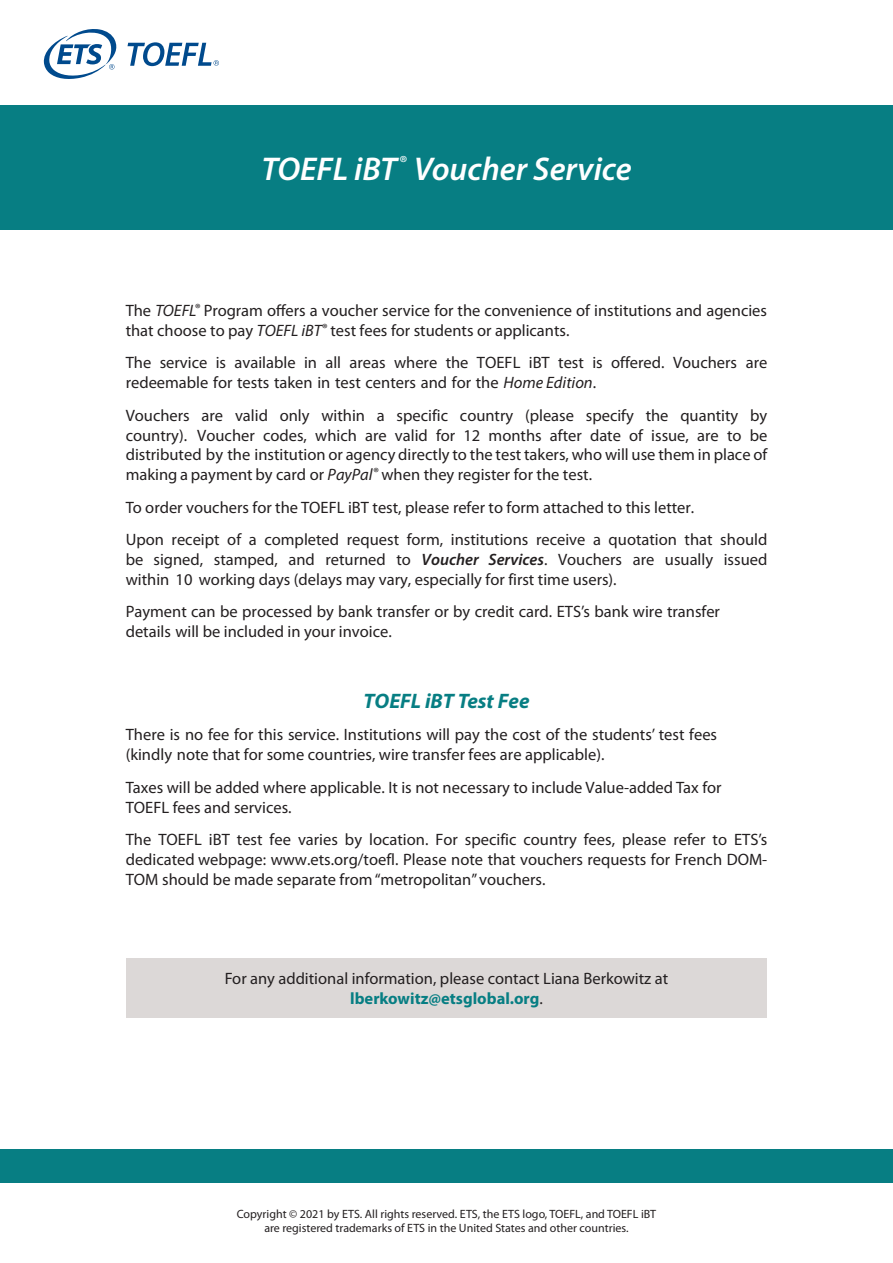
<style>
.page{position:relative;width:893px;height:1263px;background:#fff}
.page>*{position:absolute;margin:0;border:0;box-sizing:border-box;transform-origin:0 0}
.t1{font:italic 600 33px "Myriad Pro";color:#fff}
.t2{font:italic 700 21px "Myriad Pro";color:#077e83}
.t3{font:16.5px/19.8px "Myriad Pro";color:#231f20}
.t4{font:12px/14.4px "Myriad Pro";color:#231f20;text-align:center}
.s1{font-style:italic}
.s2{font-weight:600;font-style:italic}
.s3{font-weight:700;color:#077e83}
</style>
<div class="page">
<div style="left:126px;top:958px;width:640px;height:60px;background:#dcd8d7"></div>
<div style="left:0;top:1149px;width:893px;height:34px;background:#077e83"></div>
<svg style="left:44px;top:29px;width:73px;height:50px"></svg>
<svg style="left:128px;top:42px;width:91px;height:24px"></svg>
<div style="left:0;top:105px;width:893px;height:125px;background:#077e83"></div>
<p class="t1" style="left:261px;top:148px;width:372px">TOEFL iBT<sup>®</sup> Voucher Service</p>
<p class="t3" style="left:126px;top:300px;width:643px">The <span class="s1">TOEFL</span><sup>®</sup> Program offers a voucher service for the convenience of institutions and agencies that choose to pay <span class="s1">TOEFL iBT</span><sup>®</sup> test fees for students or applicants.</p>
<p class="t3" style="left:126px;top:353px;width:643px">The service is available in all areas where the TOEFL iBT test is offered. Vouchers are redeemable for tests taken in test centers and for the <span class="s1">Home Edition</span>.</p>
<p class="t3" style="left:126px;top:405px;width:643px;text-align:justify">Vouchers are valid only within a specific country (please specify the quantity by country). Voucher codes, which are valid for 12 months after date of issue, are to be distributed by the institution or agency directly to the test takers, who will use them in place of making a payment by card or <span class="s1">PayPal</span><sup>®</sup> when they register for the test.</p>
<p class="t3" style="left:126px;top:491px;width:643px;line-height:32.5px">To order vouchers for the TOEFL iBT test, please refer to form attached to this letter.<br>Upon receipt of a completed request form, institutions receive a quotation that should</p>
<p class="t3" style="left:126px;top:549px;width:643px">be signed, stamped, and returned to <span class="s2">Voucher Services</span>. Vouchers are usually issued within 10 working days (delays may vary, especially for first time users).</p>
<p class="t3" style="left:126px;top:602px;width:596px">Payment can be processed by bank transfer or by credit card. ETS’s bank wire transfer details will be included in your invoice.</p>
<p class="t2" style="left:363px;top:687px;width:168px">TOEFL iBT Test Fee</p>
<p class="t3" style="left:126px;top:725px;width:593px">There is no fee for this service. Institutions will pay the cost of the students’ test fees (kindly note that for some countries, wire transfer fees are applicable).</p>
<p class="t3" style="left:126px;top:777px;width:597px">Taxes will be added where applicable. It is not necessary to include Value-added Tax for<br>TOEFL fees and services.</p>
<p class="t3" style="left:126px;top:829px;width:643px;text-align:justify">The TOEFL iBT test fee varies by location. For specific country fees, please refer to ETS’s dedicated webpage: www.ets.org/toefl. Please note that vouchers requests for French DOM-TOM should be made separate from “metropolitan” vouchers.</p>
<p class="t3" style="left:225px;top:969px;width:445px;text-align:center">For any additional information, please contact Liana Berkowitz at <span class="s3">lberkowitz@etsglobal.org</span>.</p>
<p class="t4" style="left:237px;top:1206px;width:421px">Copyright © 2021 by ETS. All rights reserved. ETS, the ETS logo, TOEFL, and TOEFL iBT are registered trademarks of ETS in the United States and other countries.</p>
</div>
